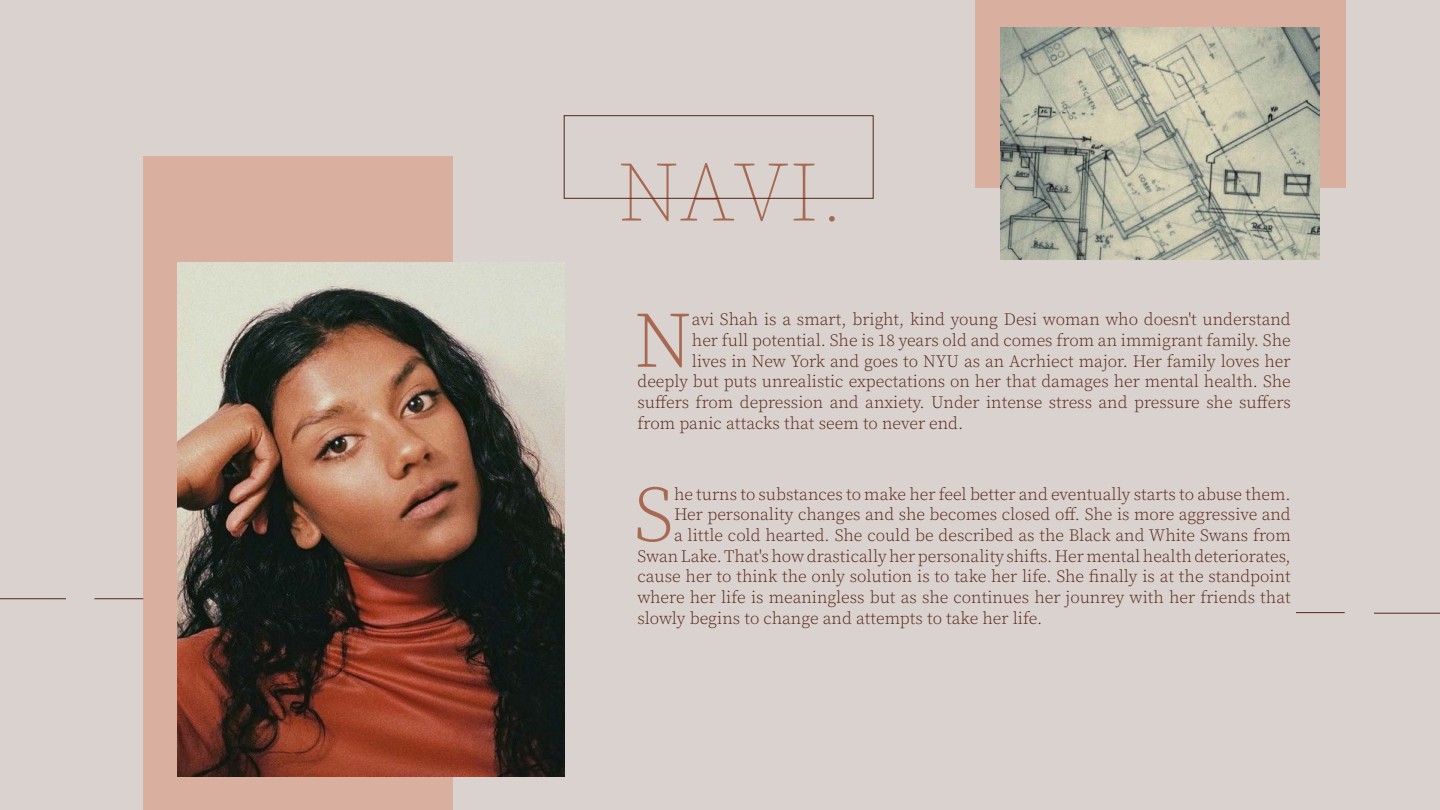
<style>
.page{position:relative;width:1440px;height:810px;background:#d9d2ce}
.page>*{position:absolute;margin:0;border:0;box-sizing:border-box;transform-origin:0 0}
.t1{font:200 84px "Source Serif Pro";color:#a76952}
.t2{font:300 78.68px "Source Serif Pro";color:#a76952}
.t3{font:300 17.25px "Source Serif Pro";color:#58251b}
</style>
<div class="page">
<div style="left:975px;top:0;width:371px;height:188px;background:#d9afa0"></div>
<div style="left:143px;top:156px;width:310px;height:654px;background:#d9afa0"></div>
<img style="left:177px;top:262px;width:387px;height:515px">
<hr style="left:1296px;top:612px;width:49px;height:1px;background:#58251b">
<hr style="left:94px;top:599px;width:49px;height:1px;background:#58251b">
<hr style="left:1374px;top:613px;width:66px;height:1px;background:#58251b">
<hr style="left:0;top:599px;width:66px;height:1px;background:#58251b">
<div style="left:564px;top:116px;width:309px;height:83px;border:1px solid #58251b"></div>
<img style="left:1001px;top:27px;width:319px;height:233px">
<h1 class="t1" style="left:618px;top:139px;width:228px">NAVI.</h1>
<h2 class="t2" style="left:634px;top:290px;width:59px">N</h2>
<p class="t3" style="left:692px;top:309px;width:600px">avi Shah is a smart, bright, kind young Desi woman who doesn't understand</p>
<p class="t3" style="left:692px;top:329px;width:600px">her full potential. She is 18 years old and comes from an immigrant family. She</p>
<p class="t3" style="left:692px;top:350px;width:600px">lives in New York and goes to NYU as an Acrhiect major. Her family loves her</p>
<p class="t3" style="left:638px;top:371px;width:655px">deeply but puts unrealistic expectations on her that damages her mental health. She</p>
<p class="t3" style="left:638px;top:391px;width:655px">suffers from depression and anxiety. Under intense stress and pressure she suffers</p>
<p class="t3" style="left:638px;top:412px;width:327px">from panic attacks that seem to never end.</p>
<h2 class="t2" style="left:634px;top:464px;width:42px">S</h2>
<p class="t3" style="left:674px;top:483px;width:618px">he turns to substances to make her feel better and eventually starts to abuse them.</p>
<p class="t3" style="left:674px;top:503px;width:618px">Her personality changes and she becomes closed off. She is more aggressive and</p>
<p class="t3" style="left:674px;top:524px;width:618px">a little cold hearted. She could be described as the Black and White Swans from</p>
<p class="t3" style="left:638px;top:545px;width:655px">Swan Lake. That's how drastically her personality shifts. Her mental health deteriorates,</p>
<p class="t3" style="left:638px;top:565px;width:655px">cause her to think the only solution is to take her life. She finally is at the standpoint</p>
<p class="t3" style="left:638px;top:586px;width:655px">where her life is meaningless but as she continues her jounrey with her friends that</p>
<p class="t3" style="left:638px;top:607px;width:406px">slowly begins to change and attempts to take her life.</p>
</div>
